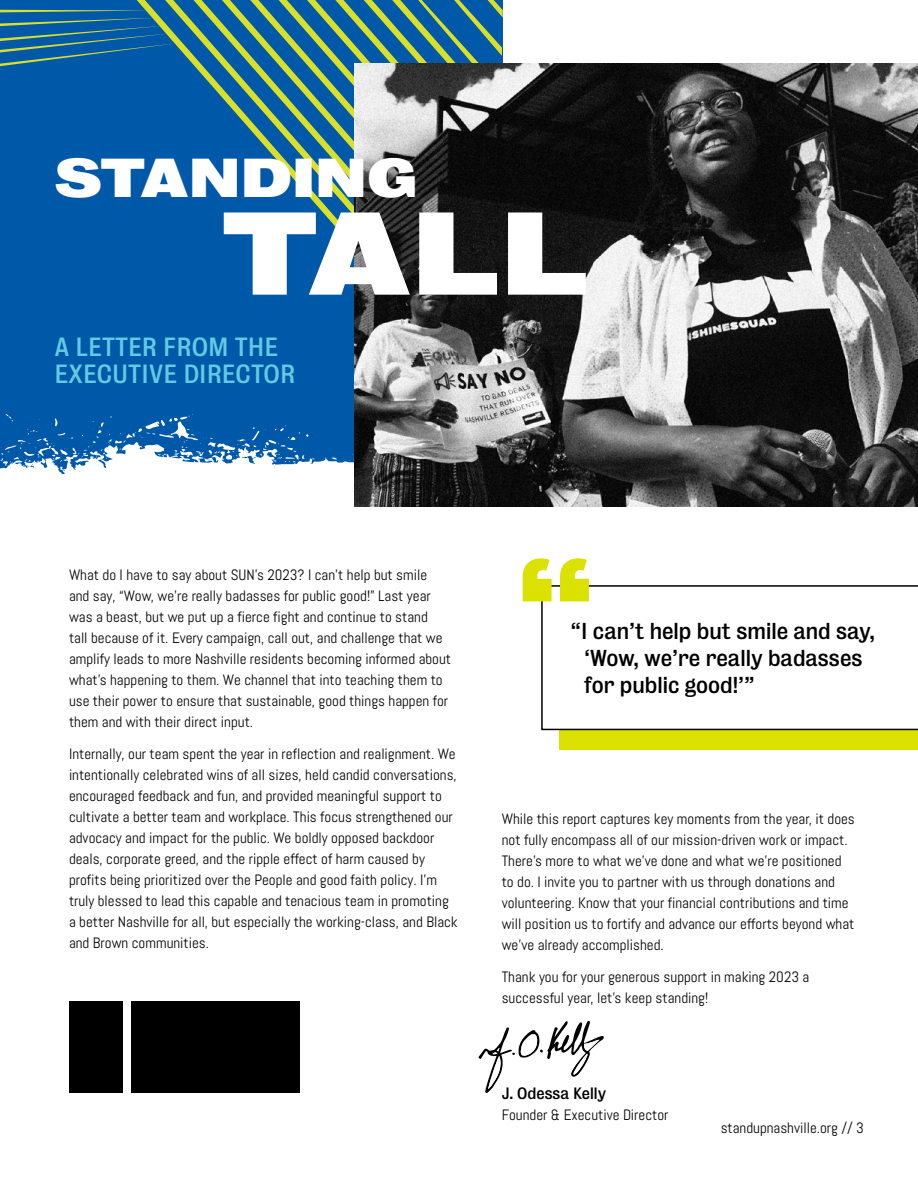
<style>
.page{position:relative;width:918px;height:1188px;background:#fff}
.page>*{position:absolute;margin:0;border:0;box-sizing:border-box;transform-origin:0 0}
.t1{font:900 120px "Bureau Grot Wide";color:#dbe101}
.t2{font:900 106.95px "Bureau Grot Wide";color:#fff}
.t3{font:900 49.95px "Bureau Grot Wide";color:#fff}
.t4{font:24px/27px "Bureau Grot";color:#63cae1}
.t5{font:21px/27px "Bureau Grot";color:#000}
.t6{font:15px/21px "Abel";color:#000}
.t7{font:15px "Bureau Grot";color:#000}
</style>
<div class="page">
<div style="left:0;top:0;width:502px;height:484px;background:#0058a9"></div>
<svg style="left:0;top:0;width:355px;height:277px"></svg>
<svg style="left:290px;top:0;width:213px;height:97px"></svg>
<svg style="left:0;top:18px;width:179px;height:48px"></svg>
<svg style="left:0;top:10px;width:150px;height:2px"></svg>
<svg style="left:0;top:410px;width:541px;height:97px"></svg>
<img style="left:355px;top:64px;width:563px;height:442px">
<div style="left:560px;top:649px;width:358px;height:101px;background:#dbe101"></div>
<div style="left:541px;top:585px;width:377px;height:145px;background:#fff"></div>
<div style="left:131px;top:1001px;width:169px;height:92px;background:#000"></div>
<div style="left:69px;top:1001px;width:53px;height:92px;background:#000"></div>
<svg style="left:478px;top:1021px;width:126px;height:72px"></svg>
<h3 class="t3" style="left:54px;top:147px;width:365px">STANDING</h3>
<h2 class="t2" style="left:222px;top:188px;width:369px">TALL</h2>
<h3 class="t4" style="left:54px;top:334px;width:243px">A LETTER FROM THE<br>EXECUTIVE DIRECTOR</h3>
<p class="t6" style="left:69px;top:564px;width:384px">What do I have to say about SUN’s 2023? I can’t help but smile and say, “Wow, we’re really badasses for public good!” Last year was a beast, but we put up a fierce fight and continue to stand<br>tall because of it. Every campaign, call out, and challenge that we amplify leads to more Nashville residents becoming informed about what’s happening to them. We channel that into teaching them to use their power to ensure that sustainable, good things happen for them and with their direct input.</p>
<p class="t6" style="left:69px;top:743px;width:390px">Internally, our team spent the year in reflection and realignment. We intentionally celebrated wins of all sizes, held candid conversations, encouraged feedback and fun, and provided meaningful support to cultivate a better team and workplace. This focus strengthened our advocacy and impact for the public. We boldly opposed backdoor deals, corporate greed, and the ripple effect of harm caused by profits being prioritized over the People and good faith policy. I’m truly blessed to lead this capable and tenacious team in promoting a better Nashville for all, but especially the working-class, and Black and Brown communities.</p>
<h1 class="t1" style="left:516px;top:532px;width:80px">“</h1>
<h3 class="t5" style="left:584px;top:618px;width:292px;text-indent:-14px">“I can’t help but smile and say, ‘Wow, we’re really badasses for public good!’”</h3>
<p class="t6" style="left:502px;top:809px;width:355px">While this report captures key moments from the year, it does not fully encompass all of our mission-driven work or impact.<br>There’s more to what we’ve done and what we’re positioned to do. I invite you to partner with us through donations and volunteering. Know that your financial contributions and time will position us to fortify and advance our efforts beyond what we’ve already accomplished.</p>
<p class="t6" style="left:502px;top:967px;width:309px">Thank you for your generous support in making 2023 a successful year, let’s keep standing!</p>
<p class="t7" style="left:502px;top:1084px;width:106px">J. Odessa Kelly</p>
<p class="t6" style="left:502px;top:1104px;width:168px">Founder &amp; Executive Director</p>
<p class="t6" style="left:721px;top:1117px;width:145px">standupnashville.org // 3</p>
</div>
